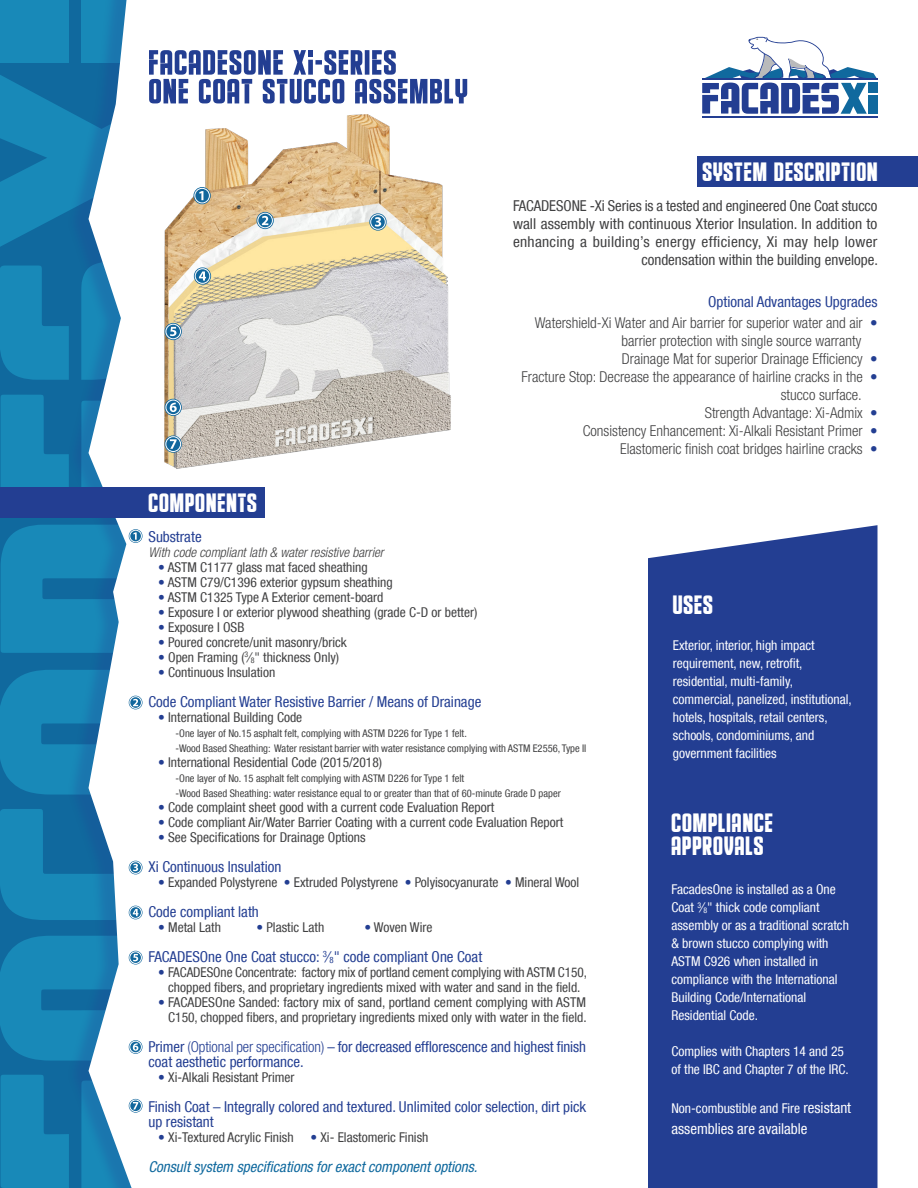
<style>
.page{position:relative;width:918px;height:1188px;background:#fff}
.page>*{position:absolute;margin:0;border:0;box-sizing:border-box;transform-origin:0 0}
.t1{font:27px "Educated Deers";letter-spacing:.04em;color:#fff}
.t2{font:condensed 15px/15px "Helvetica Neue LT Com";color:#233e92}
.t3{font:300 condensed 15px "Helvetica Neue LT Com";color:#404041}
.t4{font:condensed 15px/18px "Helvetica Neue LT Com";letter-spacing:.005em;color:#404041;text-align:right}
.t5{font:italic condensed 15px "Helvetica Neue LT Com";color:#10699e}
.t6{font:condensed 15px "Helvetica Neue LT Com";color:#fff}
.t7{font:condensed 13.5px/15px "Helvetica Neue LT Com";color:#404041;text-align:center}
.t8{font:condensed 13.5px/18px "Helvetica Neue LT Com";color:#fff}
.t9{font:italic 300 condensed 13.5px "Helvetica Neue LT Com";color:#404041}
.t10{font:condensed 10.5px "Helvetica Neue LT Com";color:#404041}
.s1{font-weight:400;color:#233e92}
.s2{color:#233e92}
.s3{font-weight:300}
.s4{font-size:15px}
</style>
<div class="page">
<div style="left:0;top:0;width:205px;height:1188px;background:#10699e"></div>
<svg style="left:1px;top:395px;width:65px;height:92px"></svg>
<svg style="left:0;top:265px;width:66px;height:115px"></svg>
<svg style="left:1px;top:1075px;width:65px;height:113px"></svg>
<div style="left:0;top:0;width:69px;height:62px;background:#1889b8"></div>
<div style="left:66px;top:0;width:77px;height:1188px;background:#233e92;opacity:.25"></div>
<svg style="left:89px;top:0;width:53px;height:1081px;fill:#fff"></svg>
<div style="left:142px;top:0;width:776px;height:1188px;background:#fff"></div>
<hr style="left:702px;top:116px;width:175px;height:2px;background:#233e92">
<svg style="left:702px;top:37px;width:175px;height:77px"></svg>
<hr style="left:702px;top:79px;width:175px;height:1px;background:#233e92">
<div style="left:868px;top:83px;width:10px;height:10px;background:#10699e"></div>
<div style="left:868px;top:95px;width:10px;height:19px;background:#10699e"></div>
<div style="left:0;top:487px;width:265px;height:31px;background:#233e92"></div>
<img style="left:164px;top:250px;width:287px;height:215px">
<div style="left:195px;top:268px;width:15px;height:16px;border:1px solid #fff;border-radius:50%"></div>
<svg style="left:81px;top:261px;width:128px;height:119px"></svg>
<svg style="left:81px;top:395px;width:127px;height:92px"></svg>
<svg style="left:0;top:50px;width:467px;height:200px"></svg>
<svg style="left:0;top:525px;width:143px;height:128px"></svg>
<svg style="left:0;top:670px;width:143px;height:125px"></svg>
<svg style="left:0;top:809px;width:143px;height:111px"></svg>
<svg style="left:0;top:936px;width:143px;height:125px"></svg>
<div style="left:648px;top:525px;width:230px;height:663px;background:#233e92"></div>
<div style="left:697px;top:156px;width:221px;height:30px;background:#233e92"></div>
<svg style="left:81px;top:1081px;width:62px;height:107px"></svg>
<p class="t1" style="left:702px;top:156px;width:177px">SYSTEM DESCRIPTION</p>
<p class="t4" style="left:513px;top:196px;width:367px">FACADESONE -Xi Series is a tested and engineered One Coat stucco wall assembly with continuous Xterior Insulation. In addition to enhancing a building’s energy efficiency, Xi may help lower condensation within the building envelope.</p>
<p class="t2" style="left:708px;top:294px;width:171px">Optional Advantages Upgrades</p>
<p class="t3" style="left:535px;top:314px;width:344px">Watershield-Xi Water and Air barrier for superior water and air <span class="s1">•</span></p>
<p class="t3" style="left:621px;top:332px;width:241px">barrier protection with single source warranty</p>
<p class="t3" style="left:622px;top:350px;width:257px">Drainage Mat for superior Drainage Efficiency <span class="s1">•</span></p>
<p class="t3" style="left:522px;top:368px;width:357px">Fracture Stop: Decrease the appearance of hairline cracks in the <span class="s1">•</span></p>
<p class="t3" style="left:781px;top:386px;width:83px">stucco surface.</p>
<p class="t3" style="left:705px;top:404px;width:174px">Strength Advantage: Xi-Admix <span class="s1">•</span></p>
<p class="t3" style="left:583px;top:422px;width:296px">Consistency Enhancement: Xi-Alkali Resistant Primer <span class="s1">•</span></p>
<p class="t3" style="left:620px;top:440px;width:259px">Elastomeric finish coat bridges hairline cracks <span class="s1">•</span></p>
<p class="t1" style="left:148px;top:486px;width:110px">COMPONENTS</p>
<p class="t2" style="left:148px;top:529px;width:55px">Substrate</p>
<p class="t9" style="left:148px;top:544px;width:237px">With code compliant lath &amp; water resistive barrier</p>
<p class="t7" style="left:158px;top:559px;width:211px"><span class="s2">•</span> ASTM C1177 glass mat faced sheathing</p>
<p class="t7" style="left:158px;top:574px;width:236px"><span class="s2">•</span> ASTM C79/C1396 exterior gypsum sheathing</p>
<p class="t7" style="left:158px;top:589px;width:227px"><span class="s2">•</span> ASTM C1325 Type A Exterior cement-board</p>
<p class="t7" style="left:158px;top:604px;width:321px"><span class="s2">•</span> Exposure I or exterior plywood sheathing (grade C-D or better)</p>
<p class="t7" style="left:158px;top:619px;width:88px"><span class="s2">•</span> Exposure I OSB</p>
<p class="t7" style="left:158px;top:634px;width:190px"><span class="s2">•</span> Poured concrete/unit masonry/brick</p>
<p class="t7" style="left:158px;top:649px;width:182px"><span class="s2">•</span> Open Framing (<sup>3</sup>⁄<sub>8</sub>" thickness Only)</p>
<p class="t7" style="left:158px;top:664px;width:119px"><span class="s2">•</span> Continuous Insulation</p>
<p class="t2" style="left:148px;top:694px;width:334px">Code Compliant Water Resistive Barrier / Means of Drainage</p>
<p class="t7" style="left:158px;top:709px;width:146px"><span class="s2">•</span> International Building Code</p>
<p class="t10" style="left:176px;top:727px;width:293px">-One layer of No.15 asphalt felt, complying with ASTM D226 for Type 1 felt.</p>
<p class="t10" style="left:176px;top:742px;width:412px">-Wood Based Sheathing: Water resistant barrier with water resistance complying with ASTM E2556, Type II</p>
<p class="t7" style="left:158px;top:754px;width:225px"><span class="s2">•</span> International Residential Code (2015/2018)</p>
<p class="t10" style="left:176px;top:772px;width:290px">-One layer of No. 15 asphalt felt complying with ASTM D226 for Type 1 felt</p>
<p class="t10" style="left:176px;top:787px;width:387px">-Wood Based Sheathing: water resistance equal to or greater than that of 60-minute Grade D paper</p>
<p class="t7" style="left:158px;top:799px;width:338px"><span class="s2">•</span> Code complaint sheet good with a current code Evaluation Report</p>
<p class="t7" style="left:158px;top:814px;width:407px"><span class="s2">•</span> Code compliant Air/Water Barrier Coating with a current code Evaluation Report</p>
<p class="t7" style="left:158px;top:829px;width:209px"><span class="s2">•</span> See Specifications for Drainage Options</p>
<p class="t2" style="left:148px;top:859px;width:134px">Xi Continuous Insulation</p>
<p class="t7" style="left:158px;top:874px;width:423px"><span class="s2">•</span> Expanded Polystyrene <span class="s2">•</span> Extruded Polystyrene <span class="s2">•</span> Polyisocyanurate <span class="s2">•</span> Mineral Wool</p>
<p class="t2" style="left:148px;top:904px;width:112px">Code compliant lath</p>
<p class="t7" style="left:158px;top:919px;width:64px"><span class="s2">•</span> Metal Lath</p>
<p class="t7" style="left:256px;top:919px;width:69px"><span class="s2">•</span> Plastic Lath</p>
<p class="t7" style="left:364px;top:919px;width:69px"><span class="s2">•</span> Woven Wire</p>
<p class="t2" style="left:148px;top:949px;width:335px">FACADESOne One Coat stucco: <sup>3</sup>⁄<sub>8</sub>" code compliant One Coat</p>
<p class="t7" style="left:158px;top:964px;width:430px"><span class="s2">•</span> FACADESOne Concentrate: factory mix of portland cement complying with ASTM C150, chopped fibers, and proprietary ingredients mixed with water and sand in the field.</p>
<p class="t7" style="left:158px;top:994px;width:430px;text-align:right"><span class="s2">•</span> FACADESOne Sanded: factory mix of sand, portland cement complying with ASTM<br>C150, chopped fibers, and proprietary ingredients mixed only with water in the field.</p>
<p class="t2" style="left:148px;top:1039px;width:439px">Primer <span class="s3">(Optional per specification)</span> – for decreased efflorescence and highest finish coat aesthetic performance.</p>
<p class="t7" style="left:158px;top:1069px;width:138px"><span class="s2">•</span> Xi-Alkali Resistant Primer</p>
<p class="t2" style="left:148px;top:1099px;width:439px">Finish Coat – Integrally colored and textured. Unlimited color selection, dirt pick up resistant</p>
<p class="t7" style="left:158px;top:1129px;width:272px"><span class="s2">•</span> Xi-Textured Acrylic Finish <span class="s2">•</span> Xi- Elastomeric Finish</p>
<p class="t5" style="left:148px;top:1157px;width:331px">Consult system specifications for exact component options.</p>
<p class="t1" style="left:673px;top:589px;width:41px">USES</p>
<p class="t8" style="left:673px;top:636px;width:180px">Exterior, interior, high impact requirement, new, retrofit, residential, multi-family, commercial, panelized, institutional, hotels, hospitals, retail centers, schools, condominiums, and government facilities</p>
<p class="t1" style="left:671px;top:807px;width:103px">COMPLIANCE</p>
<p class="t1" style="left:671px;top:830px;width:93px">APPROVALS</p>
<p class="t8" style="left:671px;top:880px;width:179px">FacadesOne is installed as a One<br>Coat <sup>3</sup>⁄<sub>8</sub>" thick code compliant assembly or as a traditional scratch &amp; brown stucco complying with<br>ASTM C926 when installed in compliance with the International<br>Building Code/International<br>Residential Code.</p>
<p class="t8" style="left:671px;top:1042px;width:179px">Complies with Chapters 14 and 25 of the IBC and Chapter 7 of the IRC.</p>
<p class="t8" style="left:671px;top:1099px;width:181px">Non-combustible and Fire <span class="s4">resistant</span></p>
<p class="t6" style="left:671px;top:1120px;width:138px">assemblies are available</p>
</div>
